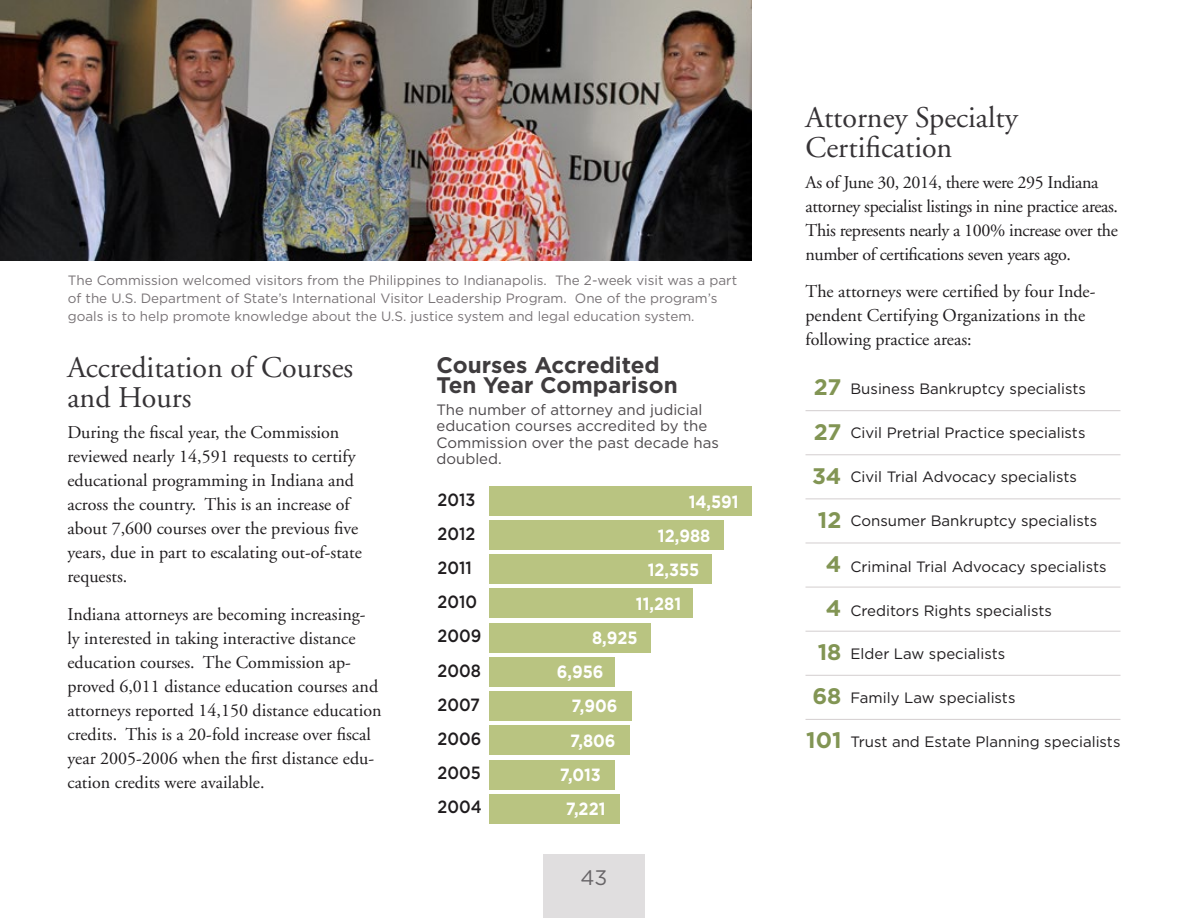
<style>
.page{position:relative;width:1188px;height:918px;background:#fff}
.page>*{position:absolute;margin:0;border:0;box-sizing:border-box;transform-origin:0 0}
.Agency_H2{font:30px/30px "Adobe Garamond";color:#363336}
.Chart_Title{font:700 22.5px/19.5px "Gotham";color:#3f3c3e}
.t1{font:21px "Gotham";color:#686568}
.t2{font:18px/24px "Adobe Garamond";color:#1f1c1e}
.t3{font:18px/24px "Adobe Garamond";letter-spacing:-.02em;color:#1f1c1e}
.t4{font:700 17.7px "Gotham";color:#fff;scale:.91 1}
.t5{font:500 17.7px/34px "Gotham";color:#1f1c1e;scale:.91 1}
.Bullet_Number_List{font:15px "Gotham";color:#1f1c1e}
.Chart_Desc{font:15px/16.5px "Gotham";color:#4c484b}
.Photo_Caption{font:13.5px/18px "Gotham";color:#787376}
.s1{font-weight:700;font-size:22.5px;color:#829554}
</style>
<div class="page">
<hr style="left:806px;top:410px;width:314px;height:1px;background:#d3cecf">
<hr style="left:806px;top:454px;width:314px;height:1px;background:#d3cecf">
<hr style="left:806px;top:499px;width:314px;height:1px;background:#d3cecf">
<hr style="left:806px;top:543px;width:314px;height:1px;background:#d3cecf">
<hr style="left:806px;top:587px;width:314px;height:1px;background:#d3cecf">
<hr style="left:806px;top:631px;width:314px;height:1px;background:#d3cecf">
<hr style="left:806px;top:675px;width:314px;height:1px;background:#d3cecf">
<hr style="left:806px;top:719px;width:314px;height:1px;background:#d3cecf">
<div style="left:489px;top:520px;width:234px;height:30px;background:#b9c481"></div>
<div style="left:489px;top:487px;width:263px;height:29px;background:#b9c481"></div>
<div style="left:489px;top:554px;width:223px;height:30px;background:#b9c481"></div>
<div style="left:489px;top:589px;width:204px;height:29px;background:#b9c481"></div>
<div style="left:489px;top:623px;width:161px;height:29px;background:#b9c481"></div>
<div style="left:489px;top:657px;width:126px;height:30px;background:#b9c481"></div>
<div style="left:489px;top:691px;width:142px;height:30px;background:#b9c481"></div>
<div style="left:489px;top:726px;width:141px;height:29px;background:#b9c481"></div>
<div style="left:489px;top:760px;width:126px;height:29px;background:#b9c481"></div>
<div style="left:489px;top:794px;width:130px;height:30px;background:#b9c481"></div>
<img style="left:0;top:0;width:752px;height:260px">
<div style="left:543px;top:855px;width:102px;height:63px;background:#e0dedf"></div>
<p class="Photo_Caption" style="left:68px;top:271px;width:671px">The Commission welcomed visitors from the Philippines to Indianapolis. The 2-week visit was a part of the U.S. Department of State’s International Visitor Leadership Program. One of the program’s goals is to help promote knowledge about the U.S. justice system and legal education system.</p>
<p class="Agency_H2" style="left:68px;top:354px;width:287px">Accreditation of Courses and Hours</p>
<p class="t2" style="left:68px;top:421px;width:296px">During the fiscal year, the Commission reviewed nearly 14,591 requests to certify educational programming in Indiana and across the country. This is an increase of about 7,600 courses over the previous five years, due in part to escalating out-of-state requests.</p>
<p class="t2" style="left:68px;top:602px;width:316px">Indiana attorneys are becoming increasing&shy;ly interested in taking interactive distance education courses. The Commission ap&shy;proved 6,011 distance education courses and attorneys reported 14,150 distance education credits. This is a 20-fold increase over fiscal year 2005-2006 when the first distance edu&shy;cation credits were available.</p>
<p class="Chart_Title" style="left:436px;top:356px;width:243px">Courses Accredited<br>Ten Year Comparison</p>
<p class="Chart_Desc" style="left:436px;top:401px;width:284px">The number of attorney and judicial education courses accredited by the<br>Commission over the past decade has doubled.</p>
<p class="t5" style="left:438px;top:483px;width:50px">2013<br>2012<br>2011<br>2010<br>2009<br>2008<br>2007<br>2006<br>2005<br>2004</p>
<p class="t4" style="left:689px;top:490px;width:57px">14,591</p>
<p class="t4" style="left:658px;top:524px;width:59px">12,988</p>
<p class="t4" style="left:648px;top:558px;width:58px">12,355</p>
<p class="t4" style="left:636px;top:592px;width:51px">11,281</p>
<p class="t4" style="left:592px;top:626px;width:52px">8,925</p>
<p class="t4" style="left:557px;top:660px;width:53px">6,956</p>
<p class="t4" style="left:572px;top:694px;width:52px">7,906</p>
<p class="t4" style="left:570px;top:729px;width:52px">7,806</p>
<p class="t4" style="left:560px;top:763px;width:47px">7,013</p>
<p class="t4" style="left:566px;top:797px;width:45px">7,221</p>
<p class="t1" style="left:581px;top:864px;width:28px">43</p>
<p class="Agency_H2" style="left:806px;top:103px;width:214px">Attorney Specialty<br>Certification</p>
<p class="t3" style="left:806px;top:170px;width:314px">As of June 30, 2014, there were 295 Indiana attorney specialist listings in nine practice areas.<br>This represents nearly a 100% increase over the number of certifications seven years ago.</p>
<p class="t2" style="left:806px;top:280px;width:292px">The attorneys were certified by four Inde&shy;pendent Certifying Organizations in the following practice areas:</p>
<p class="Bullet_Number_List" style="left:814px;top:379px;width:274px"><span class="s1">27</span> Business Bankruptcy specialists</p>
<p class="Bullet_Number_List" style="left:814px;top:423px;width:273px"><span class="s1">27</span> Civil Pretrial Practice specialists</p>
<p class="Bullet_Number_List" style="left:812px;top:467px;width:267px"><span class="s1">34</span> Civil Trial Advocacy specialists</p>
<p class="Bullet_Number_List" style="left:818px;top:511px;width:281px"><span class="s1">12</span> Consumer Bankruptcy specialists</p>
<p class="Bullet_Number_List" style="left:826px;top:557px;width:282px"><span class="s1">4</span> Criminal Trial Advocacy specialists</p>
<p class="Bullet_Number_List" style="left:826px;top:601px;width:227px"><span class="s1">4</span> Creditors Rights specialists</p>
<p class="Bullet_Number_List" style="left:818px;top:644px;width:189px"><span class="s1">18</span> Elder Law specialists</p>
<p class="Bullet_Number_List" style="left:812px;top:688px;width:205px"><span class="s1">68</span> Family Law specialists</p>
<p class="Bullet_Number_List" style="left:806px;top:732px;width:316px"><span class="s1">101</span> Trust and Estate Planning specialists</p>
</div>
